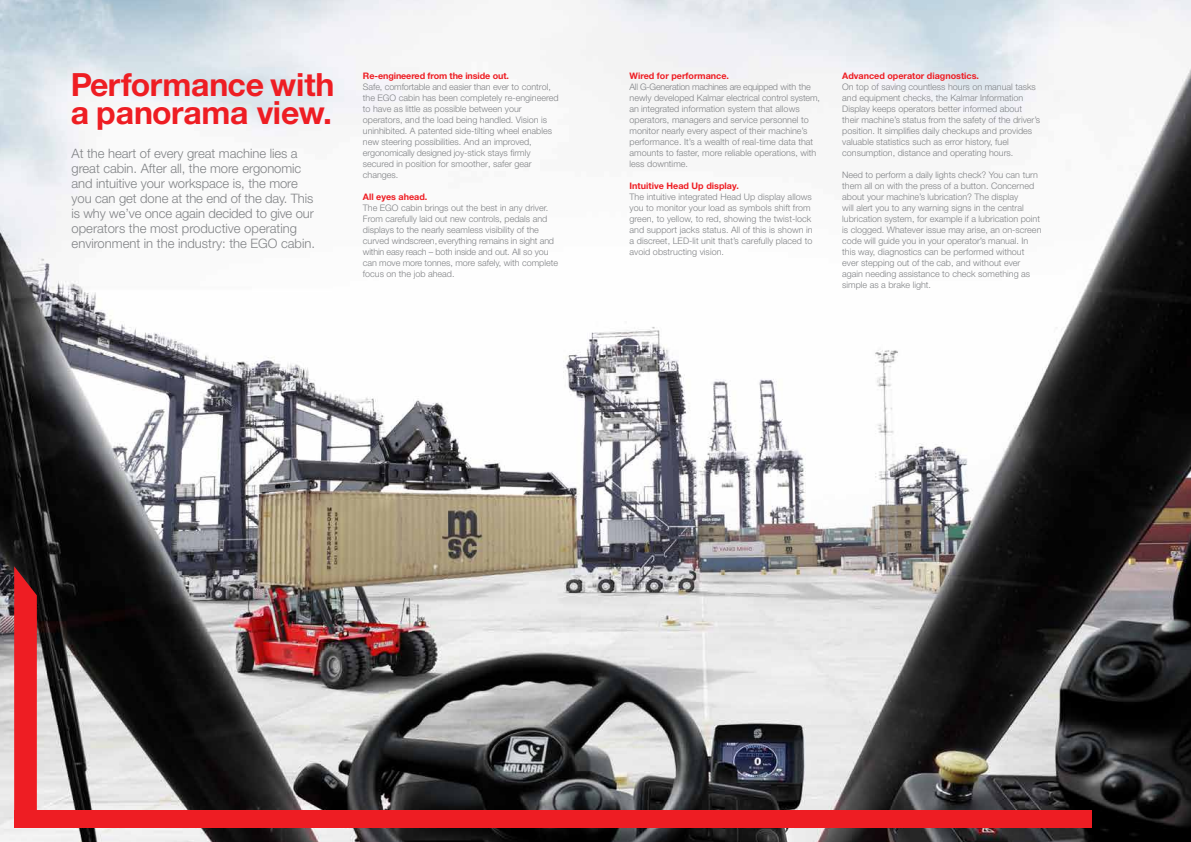
<style>
.page{position:relative;width:1191px;height:842px;background:#fff}
.page>*{position:absolute;margin:0;border:0;box-sizing:border-box;transform-origin:0 0}
.t1{font:700 32px/28px "Helvetica Neue LT Std";letter-spacing:-.01em;color:#ee1d23}
.t2{font:300 13px/15px "Helvetica Neue LT Std";letter-spacing:-.005em;color:#808285}
.t3{font:300 9px/11px "Helvetica Neue LT Std";color:#808285}
.t4{font:700 9px "Helvetica Neue LT Std";color:#ee1d23}
</style>
<div class="page">
<img style="left:0;top:0;width:1191px;height:842px">
<div style="left:14px;top:811px;width:1077px;height:17px;background:#ee1d23"></div>
<svg style="left:14px;top:566px;width:23px;height:245px;background:#df1e23"></svg>
<h1 class="t1" style="left:71px;top:70px;width:265px">Performance with a panorama view.</h1>
<p class="t2" style="left:72px;top:146px;width:245px">At the heart of every great machine lies a great cabin. After all, the more ergonomic and intuitive your workspace is, the more you can get done at the end of the day. This is why we’ve once again decided to give our operators the most productive operating environment in the industry: the EGO cabin.</p>
<p class="t4" style="left:363px;top:71px;width:148px">Re-engineered from the inside out.</p>
<p class="t3" style="left:363px;top:81px;width:197px">Safe, comfortable and easier than ever to control, the EGO cabin has been completely re-engineered to have as little as possible between your operators, and the load being handled. Vision is uninhibited. A patented side-tilting wheel enables new steering possibilities. And an improved, ergonomically designed joy-stick stays firmly secured in position for smoother, safer gear changes.</p>
<p class="t4" style="left:363px;top:192px;width:66px">All eyes ahead.</p>
<p class="t3" style="left:363px;top:202px;width:197px">The EGO cabin brings out the best in any driver.<br>From carefully laid out new controls, pedals and displays to the nearly seamless visibility of the curved windscreen, everything remains in sight and within easy reach – both inside and out. All so you can move more tonnes, more safely, with complete focus on the job ahead.</p>
<p class="t4" style="left:629px;top:71px;width:101px">Wired for performance.</p>
<p class="t3" style="left:629px;top:81px;width:192px">All G-Generation machines are equipped with the newly developed Kalmar electrical control system, an integrated information system that allows operators, managers and service personnel to monitor nearly every aspect of their machine’s performance. It’s a wealth of real-time data that amounts to faster, more reliable operations, with less downtime.</p>
<p class="t4" style="left:629px;top:181px;width:111px">Intuitive Head Up display.</p>
<p class="t3" style="left:629px;top:191px;width:185px">The intuitive integrated Head Up display allows you to monitor your load as symbols shift from green, to yellow, to red, showing the twist-lock and support jacks status. All of this is shown in a discreet, LED-lit unit that’s carefully placed to avoid obstructing vision.</p>
<p class="t4" style="left:842px;top:70px;width:138px">Advanced operator diagnostics.</p>
<p class="t3" style="left:842px;top:81px;width:200px">On top of saving countless hours on manual tasks and equipment checks, the Kalmar Information Display keeps operators better informed about their machine’s status from the safety of the driver’s position. It simplifies daily checkups and provides valuable statistics such as error history, fuel consumption, distance and operating hours.</p>
<p class="t3" style="left:842px;top:169px;width:201px">Need to perform a daily lights check? You can turn them all on with the press of a button. Concerned about your machine’s lubrication? The display<br>will alert you to any warning signs in the central lubrication system, for example if a lubrication point is clogged. Whatever issue may arise, an on-screen code will guide you in your operator’s manual. In this way, diagnostics can be performed without ever stepping out of the cab, and without ever again needing assistance to check something as simple as a brake light.</p>
</div>
